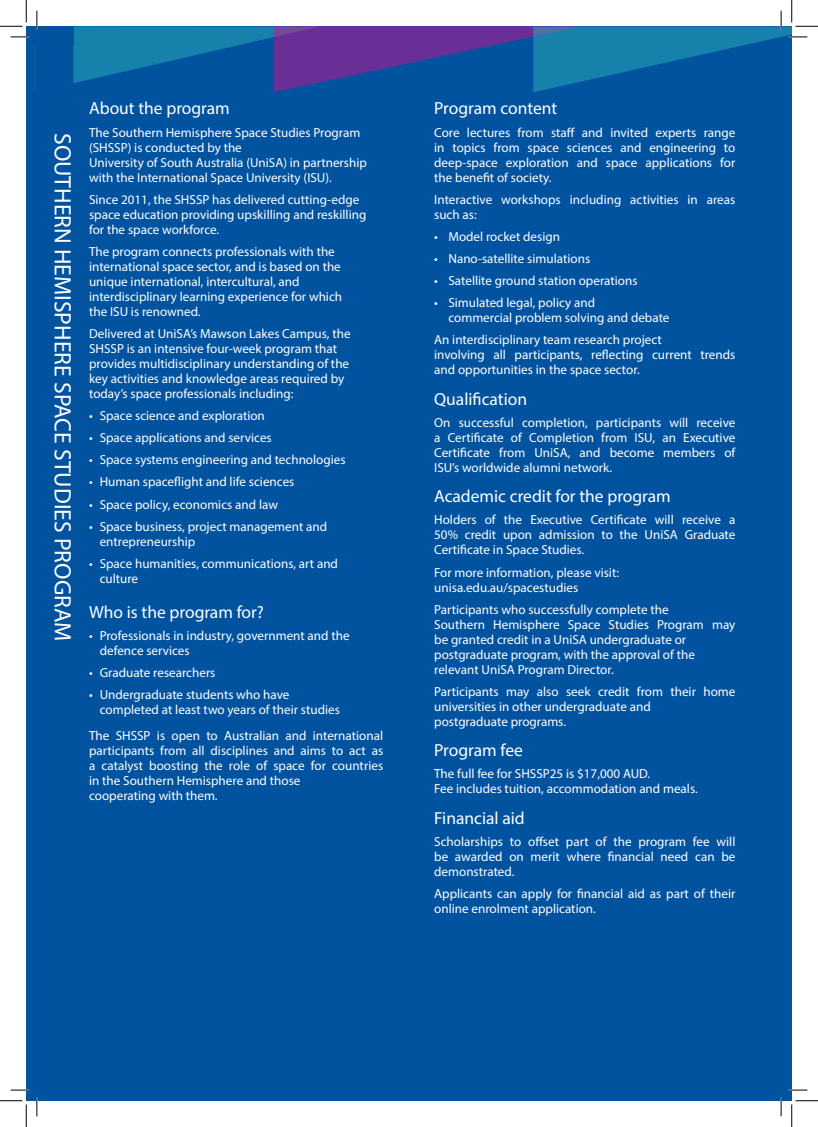
<style>
.page{position:relative;width:818px;height:1127px;background:#fff}
.page>*{position:absolute;margin:0;border:0;box-sizing:border-box;transform-origin:0 0}
.t1{font:23.75px "Myriad Pro";color:#fff}
.t2{font:17.5px "Myriad Pro";color:#fff}
.t3{font:13.12px/15px "Myriad Pro";color:#fff}
</style>
<div class="page">
<div style="left:26px;top:26px;width:766px;height:1074px;background:#0153a0"></div>
<svg style="left:11px;top:1089px;width:18px;height:1px"></svg>
<svg style="left:788px;top:1089px;width:19px;height:1px"></svg>
<svg style="left:36px;top:1097px;width:2px;height:18px"></svg>
<svg style="left:780px;top:1097px;width:2px;height:18px"></svg>
<svg style="left:0;top:1100px;width:27px;height:26px"></svg>
<svg style="left:0;top:0;width:818px;height:92px"></svg>
<svg style="left:791px;top:1100px;width:27px;height:26px"></svg>
<p class="t1" style="left:77px;top:133px;width:510px;rotate:90deg">SOUTHERN HEMISPHERE SPACE STUDIES PROGRAM</p>
<p class="t2" style="left:89px;top:98px;width:142px">About the program</p>
<p class="t3" style="left:89px;top:124px;width:273px">The Southern Hemisphere Space Studies Program (SHSSP) is conducted by the</p>
<p class="t3" style="left:89px;top:154px;width:279px">University of South Australia (UniSA) in partnership with the International Space University (ISU).</p>
<p class="t3" style="left:89px;top:191px;width:279px">Since 2011, the SHSSP has delivered cutting-edge space education providing upskilling and reskilling for the space workforce.</p>
<p class="t3" style="left:89px;top:243px;width:253px">The program connects professionals with the international space sector, and is based on the unique international, intercultural, and</p>
<p class="t3" style="left:89px;top:288px;width:255px">interdisciplinary learning experience for which</p>
<p class="t3" style="left:89px;top:303px;width:113px">the ISU is renowned.</p>
<p class="t3" style="left:89px;top:326px;width:263px">Delivered at UniSA’s Mawson Lakes Campus, the<br>SHSSP is an intensive four-week program that</p>
<p class="t3" style="left:89px;top:356px;width:262px">provides multidisciplinary understanding of the key activities and knowledge areas required by today’s space professionals including:</p>
<p class="t3" style="left:89px;top:408px;width:177px">• Space science and exploration</p>
<p class="t3" style="left:89px;top:430px;width:184px">• Space applications and services</p>
<p class="t3" style="left:89px;top:452px;width:258px">• Space systems engineering and technologies</p>
<p class="t3" style="left:89px;top:474px;width:207px">• Human spaceflight and life sciences</p>
<p class="t3" style="left:89px;top:496px;width:190px">• Space policy, economics and law</p>
<p class="t3" style="left:89px;top:518px;width:240px">• Space business, project management and</p>
<p class="t3" style="left:100px;top:533px;width:97px">entrepreneurship</p>
<p class="t3" style="left:100px;top:555px;width:240px;text-indent:-11px">• Space humanities, communications, art and culture</p>
<p class="t2" style="left:89px;top:601px;width:176px">Who is the program for?</p>
<p class="t3" style="left:100px;top:627px;width:251px;text-indent:-11px">• Professionals in industry, government and the defence services</p>
<p class="t3" style="left:89px;top:665px;width:128px">• Graduate researchers</p>
<p class="t3" style="left:89px;top:687px;width:202px">• Undergraduate students who have</p>
<p class="t3" style="left:100px;top:702px;width:242px">completed at least two years of their studies</p>
<p class="t3" style="left:89px;top:727px;width:296px;text-align:justify">The SHSSP is open to Australian and international participants from all disciplines and aims to act as a catalyst boosting the role of space for countries in the Southern Hemisphere and those</p>
<p class="t3" style="left:89px;top:787px;width:130px">cooperating with them.</p>
<p class="t2" style="left:434px;top:98px;width:125px">Program content</p>
<p class="t3" style="left:434px;top:124px;width:303px;text-align:justify">Core lectures from staff and invited experts range in topics from space sciences and engineering to deep-space exploration and space applications for the benefit of society.</p>
<p class="t3" style="left:434px;top:191px;width:303px">Interactive workshops including activities in areas such as:</p>
<p class="t3" style="left:434px;top:228px;width:127px">• Model rocket design</p>
<p class="t3" style="left:434px;top:251px;width:157px">• Nano-satellite simulations</p>
<p class="t3" style="left:434px;top:273px;width:205px">• Satellite ground station operations</p>
<p class="t3" style="left:434px;top:295px;width:163px">• Simulated legal, policy and</p>
<p class="t3" style="left:448px;top:310px;width:223px">commercial problem solving and debate</p>
<p class="t3" style="left:434px;top:332px;width:229px">An interdisciplinary team research project</p>
<p class="t3" style="left:434px;top:347px;width:303px">involving all participants, reflecting current trends and opportunities in the space sector.</p>
<p class="t2" style="left:434px;top:388px;width:94px">Qualification</p>
<p class="t3" style="left:434px;top:414px;width:303px;text-align:justify">On successful completion, participants will receive a Certificate of Completion from ISU, an Executive Certificate from UniSA, and become members of ISU’s worldwide alumni network.</p>
<p class="t2" style="left:434px;top:485px;width:238px">Academic credit for the program</p>
<p class="t3" style="left:434px;top:512px;width:303px;text-align:justify">Holders of the Executive Certificate will receive a 50% credit upon admission to the UniSA Graduate Certificate in Space Studies.</p>
<p class="t3" style="left:434px;top:564px;width:186px">For more information, please visit:</p>
<p class="t3" style="left:434px;top:579px;width:146px">unisa.edu.au/spacestudies</p>
<p class="t3" style="left:434px;top:601px;width:236px">Participants who successfully complete the</p>
<p class="t3" style="left:434px;top:616px;width:303px">Southern Hemisphere Space Studies Program may be granted credit in a UniSA undergraduate or</p>
<p class="t3" style="left:434px;top:646px;width:262px">postgraduate program, with the approval of the</p>
<p class="t3" style="left:434px;top:661px;width:181px">relevant UniSA Program Director.</p>
<p class="t3" style="left:434px;top:683px;width:303px">Participants may also seek credit from their home universities in other undergraduate and</p>
<p class="t3" style="left:434px;top:713px;width:133px">postgraduate programs.</p>
<p class="t2" style="left:434px;top:739px;width:90px">Program fee</p>
<p class="t3" style="left:434px;top:766px;width:217px">The full fee for SHSSP25 is $17,000 AUD.</p>
<p class="t3" style="left:434px;top:781px;width:265px">Fee includes tuition, accommodation and meals.</p>
<p class="t2" style="left:434px;top:807px;width:92px">Financial aid</p>
<p class="t3" style="left:434px;top:833px;width:303px;text-align:justify">Scholarships to offset part of the program fee will be awarded on merit where financial need can be demonstrated.</p>
<p class="t3" style="left:434px;top:885px;width:303px">Applicants can apply for financial aid as part of their online enrolment application.</p>
</div>
